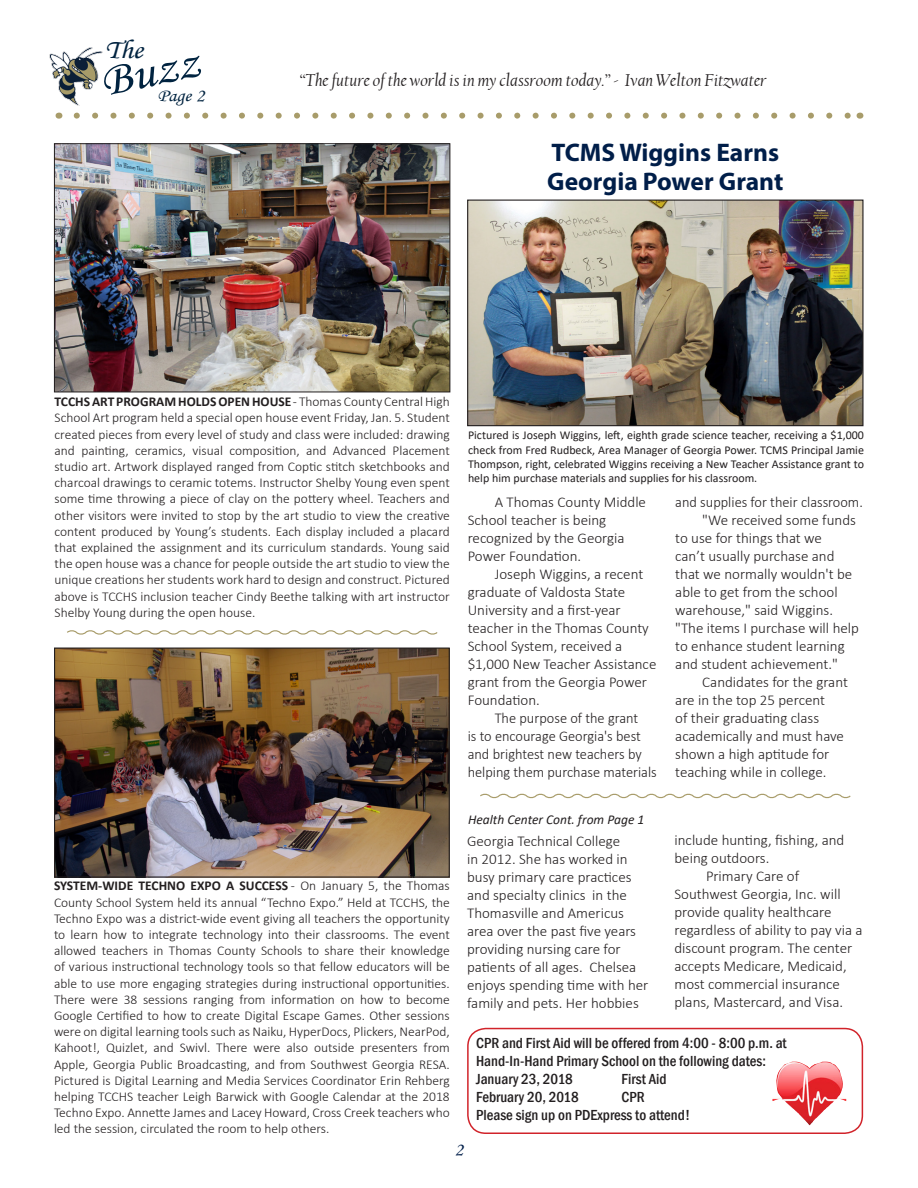
<style>
.page{position:relative;width:918px;height:1188px;background:#fff}
.page>*{position:absolute;margin:0;border:0;box-sizing:border-box;transform-origin:0 0}
.t1{font:46.5px "Monotype Corsiva";color:#002340;scale:1.11 1}
.t2{font:27px "Monotype Corsiva";color:#002340;scale:1.11 1}
.t3{font:700 25.5px "Myriad Pro";color:#001e49}
.t4{font:italic 18px "Californian FB";color:#231f20}
.t5{font:18px "Monotype Corsiva";color:#002340;scale:1.11 1}
.t6{font:18px "Monotype Corsiva";color:#001e49;scale:1.11 1}
.t7{font:300 15px/18px "Calibri";color:#231f20}
.t8{font:500 condensed 15px "Franklin Gothic";color:#231f20}
.t9{font:300 15px/18px "Calibri";color:#231f20;scale:.96 1}
.t10{font:300 13.5px/16.2px "Calibri";color:#231f20;text-align:justify}
.t11{font:italic 13.5px "Calibri";color:#231f20}
.t12{font:12px/14.4px "Calibri";color:#231f20;text-align:justify}
.s1{font-weight:700}
</style>
<div class="page">
<svg style="left:77px;top:113px;width:773px;height:6px"></svg>
<svg style="left:67px;top:630px;width:371px;height:5px"></svg>
<img style="left:49px;top:48px;width:54px;height:58px">
<img style="left:56px;top:145px;width:392px;height:245px">
<div style="left:54px;top:143px;width:396px;height:249px;border:1px solid #231f20"></div>
<img style="left:469px;top:202px;width:393px;height:222px">
<div style="left:467px;top:200px;width:397px;height:226px;border:1px solid #231f20"></div>
<img style="left:56px;top:650px;width:392px;height:226px">
<div style="left:54px;top:648px;width:396px;height:230px;border:1px solid #231f20"></div>
<svg style="left:480px;top:793px;width:371px;height:6px"></svg>
<img style="left:772px;top:1062px;width:74px;height:63px">
<div style="left:467px;top:1028px;width:396px;height:106px;border:2px solid #d1232a;border-radius:18px"></div>
<p class="t2" style="left:105px;top:34px;width:36px">The</p>
<p class="t1" style="left:95px;top:55px;width:92px;rotate:-12deg">Buzz</p>
<p class="t5" style="left:158px;top:85px;width:44px">Page 2</p>
<p class="t4" style="left:300px;top:70px;width:468px">“The future of the world is in my classroom today.” - Ivan Welton Fitzwater</p>
<p class="t3" style="left:551px;top:136px;width:229px">TCMS Wiggins Earns</p>
<p class="t3" style="left:547px;top:165px;width:238px">Georgia Power Grant</p>
<p class="t10" style="left:55px;top:393px;width:397px"><span class="s1">TCCHS ART PROGRAM HOLDS OPEN HOUSE</span> - Thomas County Central High School Art program held a special open house event Friday, Jan. 5. Student created pieces from every level of study and class were included: drawing and painting, ceramics, visual composition, and Advanced Placement studio art. Artwork displayed ranged from Coptic stitch sketchbooks and charcoal drawings to ceramic totems. Instructor Shelby Young even spent some time throwing a piece of clay on the pottery wheel. Teachers and other visitors were invited to stop by the art studio to view the creative content produced by Young’s students. Each display included a placard that explained the assignment and its curriculum standards. Young said the open house was a chance for people outside the art studio to view the unique creations her students work hard to design and construct. Pictured above is TCCHS inclusion teacher Cindy Beethe talking with art instructor Shelby Young during the open house.</p>
<p class="t10" style="left:54px;top:878px;width:397px"><span class="s1">SYSTEM-WIDE TECHNO EXPO A SUCCESS</span> - On January 5, the Thomas County School System held its annual “Techno Expo.” Held at TCCHS, the Techno Expo was a district-wide event giving all teachers the opportunity to learn how to integrate technology into their classrooms. The event allowed teachers in Thomas County Schools to share their knowledge of various instructional technology tools so that fellow educators will be able to use more engaging strategies during instructional opportunities.<br>There were 38 sessions ranging from information on how to become Google Certified to how to create Digital Escape Games. Other sessions were on digital learning tools such as Naiku, HyperDocs, Plickers, NearPod, Kahoot!, Quizlet, and Swivl. There were also outside presenters from Apple, Georgia Public Broadcasting, and from Southwest Georgia RESA.<br>Pictured is Digital Learning and Media Services Coordinator Erin Rehberg helping TCCHS teacher Leigh Barwick with Google Calendar at the 2018<br>Techno Expo. Annette James and Lacey Howard, Cross Creek teachers who led the session, circulated the room to help others.</p>
<p class="t12" style="left:468px;top:428px;width:398px">Pictured is Joseph Wiggins, left, eighth grade science teacher, receiving a $1,000 check from Fred Rudbeck, Area Manager of Georgia Power. TCMS Principal Jamie Thompson, right, celebrated Wiggins receiving a New Teacher Assistance grant to help him purchase materials and supplies for his classroom.</p>
<p class="t7" style="left:468px;top:493px;width:180px;text-indent:27px">A Thomas County Middle<br>School teacher is being recognized by the Georgia<br>Power Foundation.</p>
<p class="t7" style="left:468px;top:565px;width:190px;text-indent:27px">Joseph Wiggins, a recent graduate of Valdosta State<br>University and a first-year teacher in the Thomas County<br>School System, received a $1,000 New Teacher Assistance grant from the Georgia Power<br>Foundation.</p>
<p class="t9" style="left:468px;top:709px;width:198px;text-indent:27px">The purpose of the grant<br>is to encourage Georgia's best and brightest new teachers by helping them purchase materials</p>
<p class="t9" style="left:675px;top:493px;width:197px">and supplies for their classroom.</p>
<p class="t7" style="left:675px;top:511px;width:185px;text-indent:27px">"We received some funds to use for things that we<br>can’t usually purchase and that we normally wouldn't be able to get from the school warehouse," said Wiggins. "The items I purchase will help to enhance student learning and student achievement."</p>
<p class="t7" style="left:675px;top:673px;width:174px;text-indent:27px">Candidates for the grant are in the top 25 percent<br>of their graduating class academically and must have shown a high aptitude for teaching while in college.</p>
<p class="t11" style="left:468px;top:810px;width:178px">Health Center Cont. from Page 1</p>
<p class="t7" style="left:467px;top:831px;width:183px">Georgia Technical College<br>in 2012. She has worked in busy primary care practices and specialty clinics in the<br>Thomasville and Americus area over the past five years providing nursing care for patients of all ages. Chelsea enjoys spending time with her family and pets. Her hobbies</p>
<p class="t7" style="left:675px;top:831px;width:171px">include hunting, fishing, and being outdoors.</p>
<p class="t7" style="left:675px;top:867px;width:190px;text-indent:32px">Primary Care of<br>Southwest Georgia, Inc. will provide quality healthcare regardless of ability to pay via a discount program. The center accepts Medicare, Medicaid, most commercial insurance plans, Mastercard, and Visa.</p>
<p class="t8" style="left:476px;top:1033px;width:312px">CPR and First Aid will be offered from 4:00 - 8:00 p.m. at</p>
<p class="t8" style="left:476px;top:1051px;width:291px">Hand-In-Hand Primary School on the following dates:</p>
<p class="t8" style="left:476px;top:1069px;width:98px">January 23, 2018</p>
<p class="t8" style="left:622px;top:1069px;width:46px">First Aid</p>
<p class="t8" style="left:476px;top:1087px;width:104px">February 20, 2018</p>
<p class="t8" style="left:622px;top:1087px;width:25px">CPR</p>
<p class="t8" style="left:476px;top:1105px;width:215px">Please sign up on PDExpress to attend!</p>
<p class="t6" style="left:455px;top:1138px;width:9px">2</p>
</div>
